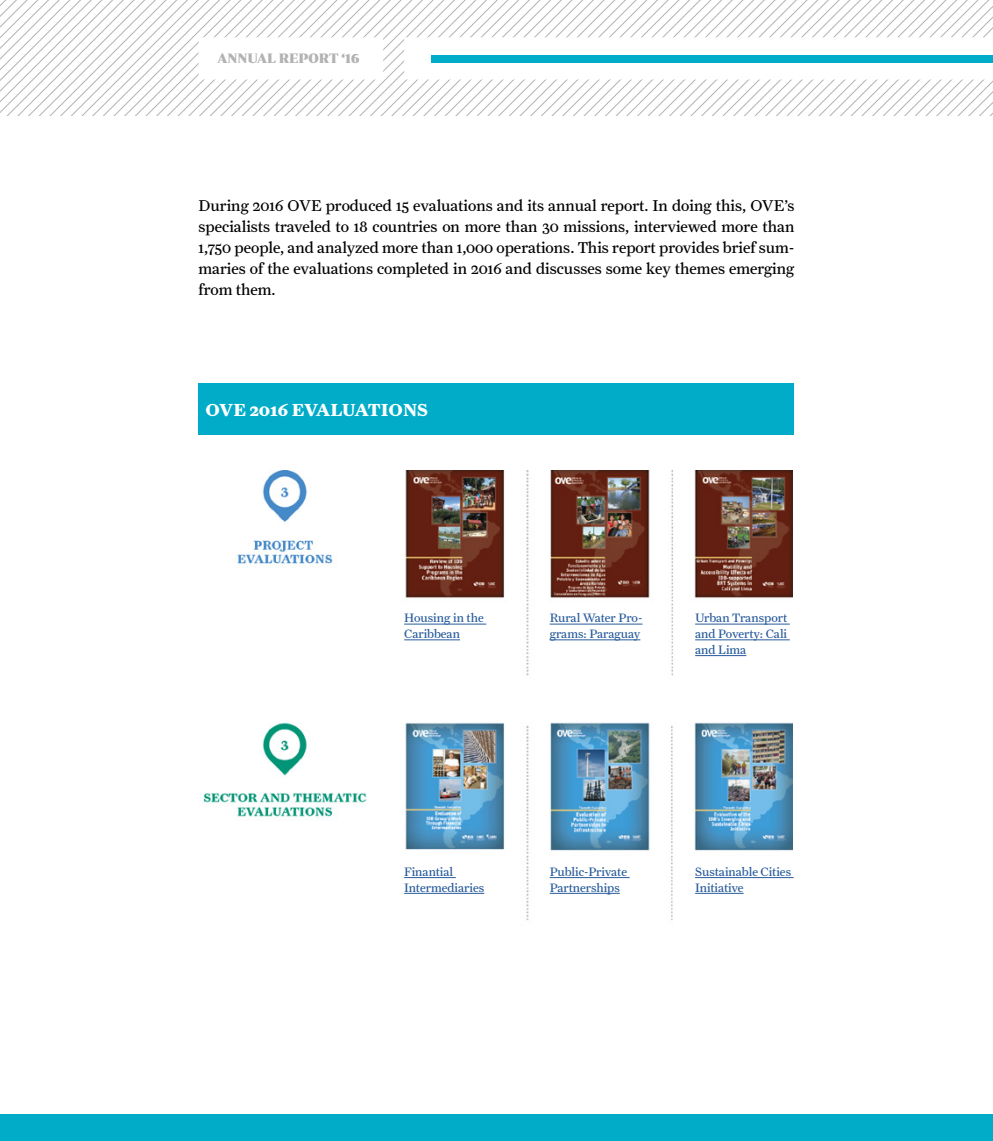
<style>
.page{position:relative;width:993px;height:1141px;background:#fff}
.page>*{position:absolute;margin:0;border:0;box-sizing:border-box;transform-origin:0 0}
.t1{font:700 17.5px "Farnham Text";color:#fff}
.t2{font:15.75px/21px "Farnham Text";color:#000;text-align:justify}
.t3{font:14px "Periodico Display";color:#b3b2b2}
.t4{font:12.25px/15.8px "Farnham Text";color:#275b9b}
</style>
<div class="page">
<svg style="left:0;top:0;width:923px;height:116px"></svg>
<svg style="left:923px;top:0;width:69px;height:116px"></svg>
<div style="left:198px;top:37px;width:185px;height:43px;background:#fff"></div>
<div style="left:404px;top:37px;width:588px;height:43px;background:#fff"></div>
<div style="left:0;top:1115px;width:992px;height:26px;background:#00acc8"></div>
<div style="left:431px;top:56px;width:561px;height:7px;background:#00acc8"></div>
<div style="left:198px;top:384px;width:596px;height:51px;background:#00acc8"></div>
<img style="left:203px;top:471px;width:589px;height:449px">
<hr style="left:404px;top:624px;width:82px;height:1px;background:#275b9b">
<hr style="left:404px;top:640px;width:56px;height:1px;background:#275b9b">
<hr style="left:404px;top:877px;width:51px;height:1px;background:#275b9b">
<hr style="left:404px;top:893px;width:80px;height:1px;background:#275b9b">
<hr style="left:549px;top:624px;width:93px;height:1px;background:#275b9b">
<hr style="left:549px;top:640px;width:91px;height:1px;background:#275b9b">
<hr style="left:549px;top:877px;width:80px;height:1px;background:#275b9b">
<hr style="left:549px;top:893px;width:70px;height:1px;background:#275b9b">
<hr style="left:695px;top:624px;width:94px;height:1px;background:#275b9b">
<hr style="left:695px;top:640px;width:94px;height:1px;background:#275b9b">
<hr style="left:695px;top:655px;width:51px;height:1px;background:#275b9b">
<hr style="left:695px;top:877px;width:98px;height:1px;background:#275b9b">
<hr style="left:695px;top:893px;width:48px;height:1px;background:#275b9b">
<p class="t3" style="left:217px;top:50px;width:143px">ANNUAL REPORT ‘16</p>
<p class="t2" style="left:198px;top:195px;width:597px">During 2016 OVE produced 15 evaluations and its annual report. In doing this, OVE’s specialists traveled to 18 countries on more than 30 missions, interviewed more than 1,750 people, and analyzed more than 1,000 operations. This report provides brief sum&shy;maries of the evaluations completed in 2016 and discusses some key themes emerging from them.</p>
<p class="t1" style="left:205px;top:400px;width:224px">OVE 2016 EVALUATIONS</p>
<p class="t4" style="left:404px;top:610px;width:81px">Housing in the<br>Caribbean</p>
<p class="t4" style="left:549px;top:610px;width:94px">Rural Water Pro&shy;grams: Paraguay</p>
<p class="t4" style="left:695px;top:610px;width:93px;text-align:justify">Urban Transport and Poverty: Cali and Lima</p>
<p class="t4" style="left:404px;top:864px;width:82px">Finantial<br>Intermediaries</p>
<p class="t4" style="left:549px;top:864px;width:79px">Public-Private<br>Partnerships</p>
<p class="t4" style="left:695px;top:864px;width:97px">Sustainable Cities<br>Initiative</p>
</div>
